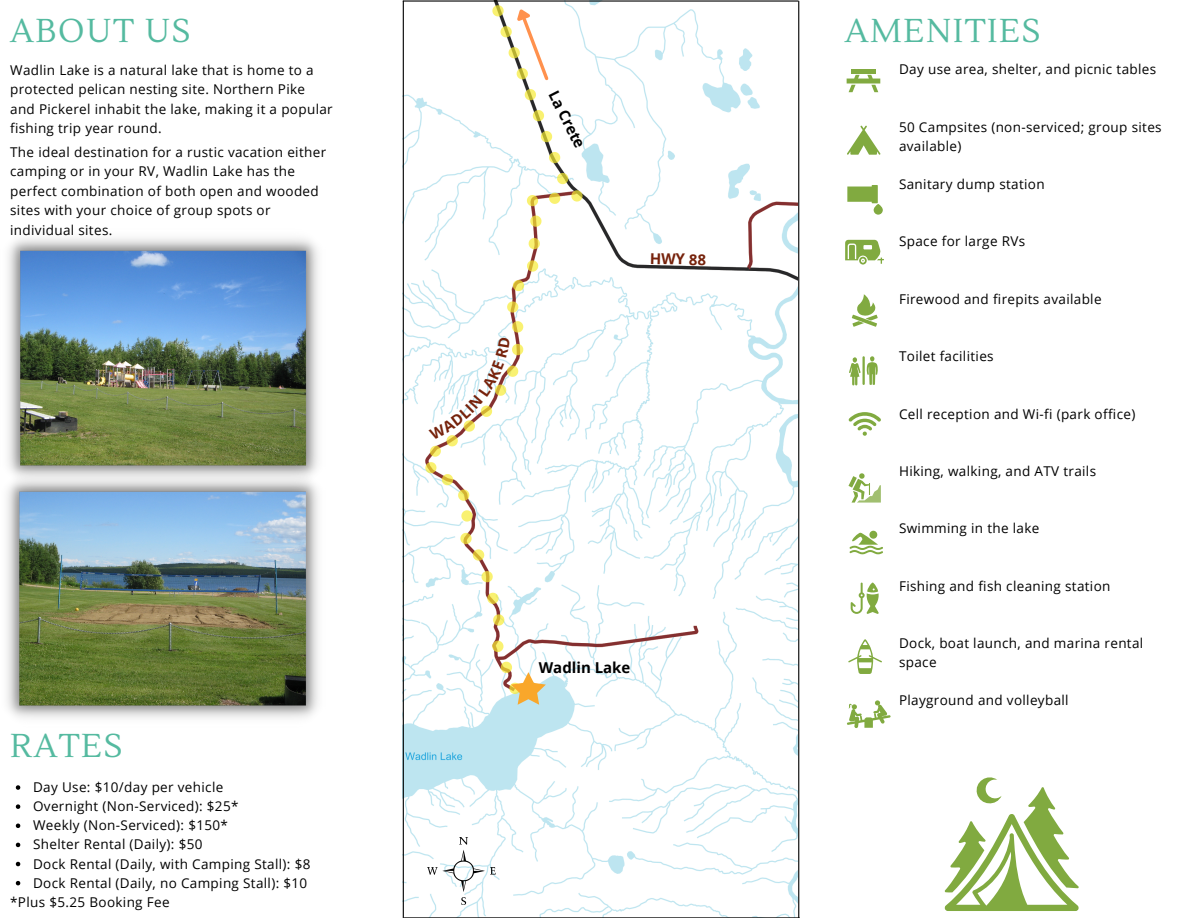
<style>
.page{position:relative;width:1188px;height:918px;background:#fff}
.page>*{position:absolute;margin:0;border:0;box-sizing:border-box;transform-origin:0 0}
.t1{font:33px "Lustria";letter-spacing:.05em;color:#55baa0}
.t2{font:700 15px "Open Sans";color:#000}
.t3{font:700 15px "Open Sans";color:#76220b}
.t4{font:13.5px/19.5px "Open Sans";letter-spacing:.025em;color:#000}
</style>
<div class="page">
<svg style="left:849px;top:412px;width:32px;height:24px"></svg>
<svg style="left:849px;top:533px;width:34px;height:21px"></svg>
<svg style="left:845px;top:240px;width:39px;height:25px"></svg>
<svg style="left:852px;top:294px;width:26px;height:33px"></svg>
<div style="left:851px;top:69px;width:24px;height:5px;background:#81aa40"></div>
<svg style="left:847px;top:75px;width:33px;height:17px"></svg>
<svg style="left:847px;top:126px;width:34px;height:29px"></svg>
<svg style="left:849px;top:357px;width:12px;height:28px"></svg>
<svg style="left:867px;top:356px;width:11px;height:29px"></svg>
<hr style="left:863px;top:356px;width:2px;height:29px;background:#81aa40">
<svg style="left:848px;top:473px;width:33px;height:30px"></svg>
<svg style="left:851px;top:583px;width:28px;height:31px"></svg>
<svg style="left:847px;top:185px;width:36px;height:30px"></svg>
<svg style="left:848px;top:639px;width:34px;height:35px"></svg>
<svg style="left:847px;top:700px;width:44px;height:28px"></svg>
<img style="left:8px;top:238px;width:310px;height:231px">
<img style="left:7px;top:469px;width:311px;height:249px">
<svg style="left:16px;top:785px;width:4px;height:5px"></svg>
<svg style="left:16px;top:804px;width:4px;height:5px"></svg>
<svg style="left:16px;top:824px;width:4px;height:4px"></svg>
<svg style="left:16px;top:843px;width:4px;height:4px"></svg>
<svg style="left:16px;top:862px;width:4px;height:4px"></svg>
<svg style="left:16px;top:881px;width:4px;height:4px"></svg>
<img style="left:404px;top:2px;width:394px;height:915px">
<img style="left:428px;top:837px;width:67px;height:68px">
<hr style="left:403px;top:1px;width:1px;height:917px;background:#000">
<hr style="left:798px;top:1px;width:1px;height:917px;background:#000">
<hr style="left:403px;top:0;width:395px;height:2px;background:#000">
<hr style="left:404px;top:917px;width:395px;height:1px;background:#000">
<svg style="left:491px;top:2px;width:92px;height:205px"></svg>
<svg style="left:527px;top:215px;width:15px;height:57px"></svg>
<svg style="left:506px;top:279px;width:19px;height:35px"></svg>
<svg style="left:480px;top:570px;width:26px;height:57px"></svg>
<svg style="left:460px;top:510px;width:26px;height:52px"></svg>
<svg style="left:491px;top:639px;width:55px;height:66px"></svg>
<svg style="left:944px;top:777px;width:135px;height:134px"></svg>
<svg style="left:423px;top:321px;width:100px;height:182px"></svg>
<p class="t1" style="left:10px;top:11px;width:182px">ABOUT US</p>
<p class="t1" style="left:845px;top:11px;width:197px">AMENITIES</p>
<p class="t4" style="left:10px;top:60px;width:324px">Wadlin Lake is a natural lake that is home to a protected pelican nesting site. Northern Pike and Pickerel inhabit the lake, making it a popular fishing trip year round.</p>
<p class="t4" style="left:10px;top:142px;width:318px">The ideal destination for a rustic vacation either camping or in your RV, Wadlin Lake has the perfect combination of both open and wooded sites with your choice of group spots or individual sites.</p>
<p class="t1" style="left:10px;top:726px;width:114px">RATES</p>
<p class="t4" style="left:33px;top:777px;width:192px">Day Use: $10/day per vehicle</p>
<p class="t4" style="left:33px;top:796px;width:207px">Overnight (Non-Serviced): $25*</p>
<p class="t4" style="left:33px;top:815px;width:196px">Weekly (Non-Serviced): $150*</p>
<p class="t4" style="left:33px;top:834px;width:171px">Shelter Rental (Daily): $50</p>
<p class="t4" style="left:33px;top:854px;width:279px">Dock Rental (Daily, with Camping Stall): $8</p>
<p class="t4" style="left:33px;top:873px;width:276px">Dock Rental (Daily, no Camping Stall): $10</p>
<p class="t4" style="left:10px;top:892px;width:161px">*Plus $5.25 Booking Fee</p>
<p class="t2" style="left:562px;top:87px;width:64px;rotate:63deg">La Crete</p>
<p class="t3" style="left:650px;top:248px;width:58px;rotate:1deg">HWY 88</p>
<p class="t2" style="left:539px;top:657px;width:93px">Wadlin Lake</p>
<p class="t4" style="left:899px;top:59px;width:259px">Day use area, shelter, and picnic tables</p>
<p class="t4" style="left:899px;top:117px;width:264px">50 Campsites (non-serviced; group sites available)</p>
<p class="t4" style="left:899px;top:174px;width:147px">Sanitary dump station</p>
<p class="t4" style="left:899px;top:231px;width:128px">Space for large RVs</p>
<p class="t4" style="left:899px;top:289px;width:204px">Firewood and firepits available</p>
<p class="t4" style="left:899px;top:346px;width:96px">Toilet facilities</p>
<p class="t4" style="left:899px;top:404px;width:238px">Cell reception and Wi-fi (park office)</p>
<p class="t4" style="left:899px;top:461px;width:199px">Hiking, walking, and ATV trails</p>
<p class="t4" style="left:899px;top:518px;width:142px">Swimming in the lake</p>
<p class="t4" style="left:899px;top:576px;width:213px">Fishing and fish cleaning station</p>
<p class="t4" style="left:899px;top:633px;width:246px">Dock, boat launch, and marina rental space</p>
<p class="t4" style="left:899px;top:690px;width:171px">Playground and volleyball</p>
</div>
